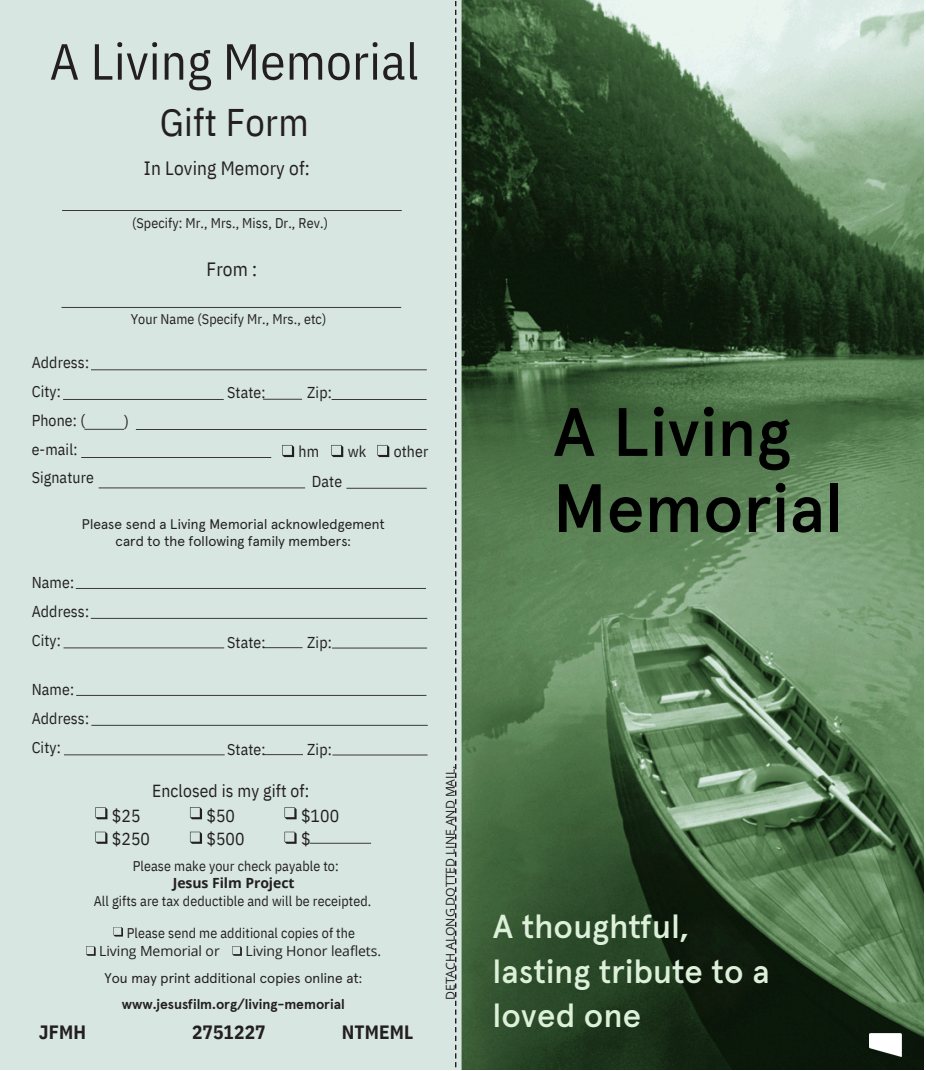
<style>
.page{position:relative;width:926px;height:1071px;background:#fff}
.page>*{position:absolute;margin:0;border:0;box-sizing:border-box;transform-origin:0 0}
.t1{font:500 68.25px/76.1px "Apercu Pro";letter-spacing:.005em;color:#000}
.t2{font:50.75px "IBM Plex Sans Cond";letter-spacing:.005em;color:#231f20}
.t3{font:38.5px "IBM Plex Sans Cond";letter-spacing:.005em;color:#231f20}
.t4{font:500 33.25px/44.6px "Apercu Pro";letter-spacing:.005em;color:#ddf1da}
.t5{font:19.25px "IBM Plex Sans Cond";letter-spacing:.005em;color:#231f20}
.t6{font:700 19.25px "IBM Plex Sans Cond";letter-spacing:.005em;color:#231f20}
.t7{font:17.5px/23.6px "IBM Plex Sans Cond";letter-spacing:.005em;color:#231f20}
.t8{font:15.75px/28.9px "IBM Plex Sans Cond";letter-spacing:.005em;color:#231f20}
.t9{font:14px "IBM Plex Sans Cond";letter-spacing:.005em;color:#231f20}
.t10{font:14px/17.5px "Apercu Pro";letter-spacing:.005em;color:#231f20;text-align:center}
.t11{font:14px "Open Sans";letter-spacing:-.005em;color:#231f20}
.t12{font:700 14px "Apercu Pro";letter-spacing:-.005em;color:#231f20}
.t13{font:700 14px "Open Sans";letter-spacing:-.005em;color:#231f20}
.t14{font:12.25px "Open Sans";letter-spacing:-.005em;color:#231f20}
</style>
<div class="page">
<img style="left:0;top:0;width:923px;height:1070px">
<svg style="left:86px;top:946px;width:10px;height:10px"></svg>
<svg style="left:113px;top:927px;width:10px;height:10px"></svg>
<svg style="left:232px;top:946px;width:10px;height:10px"></svg>
<div style="left:61px;top:210px;width:366px;height:634px;background:#d7e6e1"></div>
<svg style="left:282px;top:445px;width:12px;height:12px"></svg>
<svg style="left:331px;top:445px;width:12px;height:12px"></svg>
<svg style="left:377px;top:445px;width:12px;height:12px"></svg>
<svg style="left:95px;top:807px;width:12px;height:12px"></svg>
<svg style="left:190px;top:807px;width:12px;height:12px"></svg>
<svg style="left:284px;top:807px;width:12px;height:12px"></svg>
<svg style="left:95px;top:832px;width:12px;height:12px"></svg>
<svg style="left:190px;top:832px;width:12px;height:12px"></svg>
<svg style="left:284px;top:832px;width:12px;height:12px"></svg>
<svg style="left:454px;top:1px;width:2px;height:698px"></svg>
<img style="left:868px;top:1033px;width:33px;height:24px">
<p class="t2" style="left:50px;top:28px;width:370px">A Living Memorial</p>
<p class="t3" style="left:160px;top:97px;width:150px">Gift Form</p>
<p class="t5" style="left:144px;top:156px;width:167px">In Loving Memory of:</p>
<p class="t9" style="left:132px;top:213px;width:197px">(Specify: Mr., Mrs., Miss, Dr., Rev.)</p>
<h6 class="t5" style="left:206px;top:256px;width:52px">From :</h6>
<h6 class="t8" style="left:32px;top:348px;width:64px">Address:<br>City:<br>Phone: ( e-mail:<br>Signature</h6>
<p class="t9" style="left:131px;top:310px;width:197px">Your Name (Specify Mr., Mrs., etc)</p>
<h6 class="t8" style="left:124px;top:407px;width:6px">)</h6>
<p class="t8" style="left:227px;top:377px;width:40px">State:</p>
<p class="t8" style="left:307px;top:377px;width:26px">Zip:</p>
<p class="t8" style="left:298px;top:437px;width:22px">hm</p>
<p class="t8" style="left:348px;top:437px;width:20px">wk</p>
<p class="t8" style="left:312px;top:467px;width:32px">Date</p>
<p class="t8" style="left:393px;top:437px;width:36px">other</p>
<p class="t10" style="left:82px;top:516px;width:304px">Please send a Living Memorial acknowledgement card to the following family members:</p>
<h6 class="t8" style="left:32px;top:568px;width:59px">Name:<br>Address:<br>City:</h6>
<h6 class="t8" style="left:32px;top:675px;width:59px">Name:<br>Address:<br>City:</h6>
<p class="t8" style="left:307px;top:628px;width:26px">Zip:</p>
<p class="t8" style="left:227px;top:628px;width:40px">State:</p>
<p class="t8" style="left:307px;top:734px;width:26px">Zip:</p>
<p class="t8" style="left:227px;top:734px;width:40px">State:</p>
<p class="t7" style="left:152px;top:779px;width:159px">Enclosed is my gift of:</p>
<h4 class="t7" style="left:112px;top:803px;width:40px">$25 $250</h4>
<h5 class="t7" style="left:206px;top:803px;width:40px">$50 $500</h5>
<h4 class="t7" style="left:301px;top:803px;width:40px">$100 $</h4>
<p class="t9" style="left:133px;top:857px;width:207px">Please make your check payable to:</p>
<p class="t13" style="left:173px;top:873px;width:123px">Jesus Film Project</p>
<p class="t9" style="left:94px;top:892px;width:279px">All gifts are tax deductible and will be receipted.</p>
<p class="t9" style="left:127px;top:924px;width:230px">Please send me additional copies of the</p>
<p class="t11" style="left:99px;top:941px;width:122px">Living Memorial or</p>
<p class="t11" style="left:245px;top:941px;width:137px">Living Honor leaflets.</p>
<p class="t10" style="left:104px;top:970px;width:259px">You may print additional copies online at:</p>
<p class="t12" style="left:122px;top:998px;width:224px">www.jesusfilm.org/living-memorial</p>
<p class="t6" style="left:39px;top:1019px;width:49px">JFMH</p>
<h2 class="t6" style="left:192px;top:1019px;width:75px">2751227</h2>
<h6 class="t6" style="left:341px;top:1019px;width:73px">NTMEML</h6>
<p class="t14" style="left:441px;top:1000px;width:235px;rotate:-90deg">DETACH ALONG DOTTED LINE AND MAIL.</p>
<p class="t1" style="left:553px;top:398px;width:290px">A Living<br>Memorial</p>
<h1 class="t4" style="left:493px;top:906px;width:278px">A thoughtful, lasting tribute to a loved one</h1>
</div>
